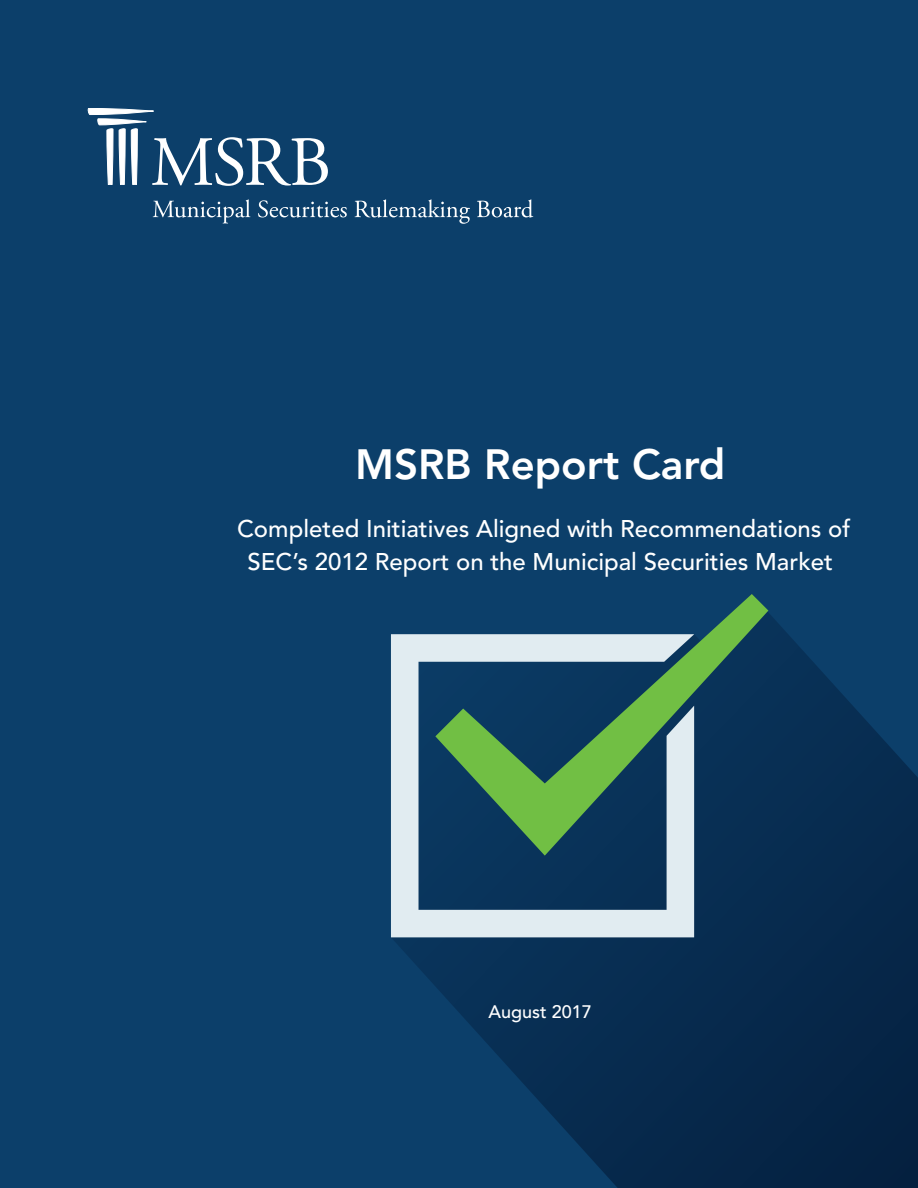
<style>
.page{position:relative;width:918px;height:1188px;background:#0c3f6a}
.page>*{position:absolute;margin:0;border:0;box-sizing:border-box;transform-origin:0 0}
.t1{font:800 42px "Avenir LT Std";color:#fff}
.t2{font:500 24px/33px "Avenir LT Std";color:#fff;text-align:center}
.t3{font:500 18px "Avenir LT Std";color:#fff}
</style>
<div class="page">
<svg style="left:88px;top:108px;width:240px;height:78px"></svg>
<svg style="left:153px;top:199px;width:97px;height:24px"></svg>
<svg style="left:258px;top:200px;width:89px;height:18px"></svg>
<svg style="left:355px;top:199px;width:115px;height:25px"></svg>
<svg style="left:477px;top:199px;width:56px;height:19px"></svg>
<svg style="left:391px;top:610px;width:527px;height:578px;fill:#072c50"></svg>
<svg style="left:391px;top:634px;width:303px;height:303px;fill:#e1ecf1"></svg>
<svg style="left:435px;top:594px;width:333px;height:262px"></svg>
<h1 class="t1" style="left:355px;top:439px;width:372px">MSRB Report Card</h1>
<p class="t2" style="left:237px;top:512px;width:615px">Completed Initiatives Aligned with Recommendations of<br>SEC’s 2012 Report on the Municipal Securities Market</p>
<p class="t3" style="left:489px;top:1001px;width:105px">August 2017</p>
</div>
